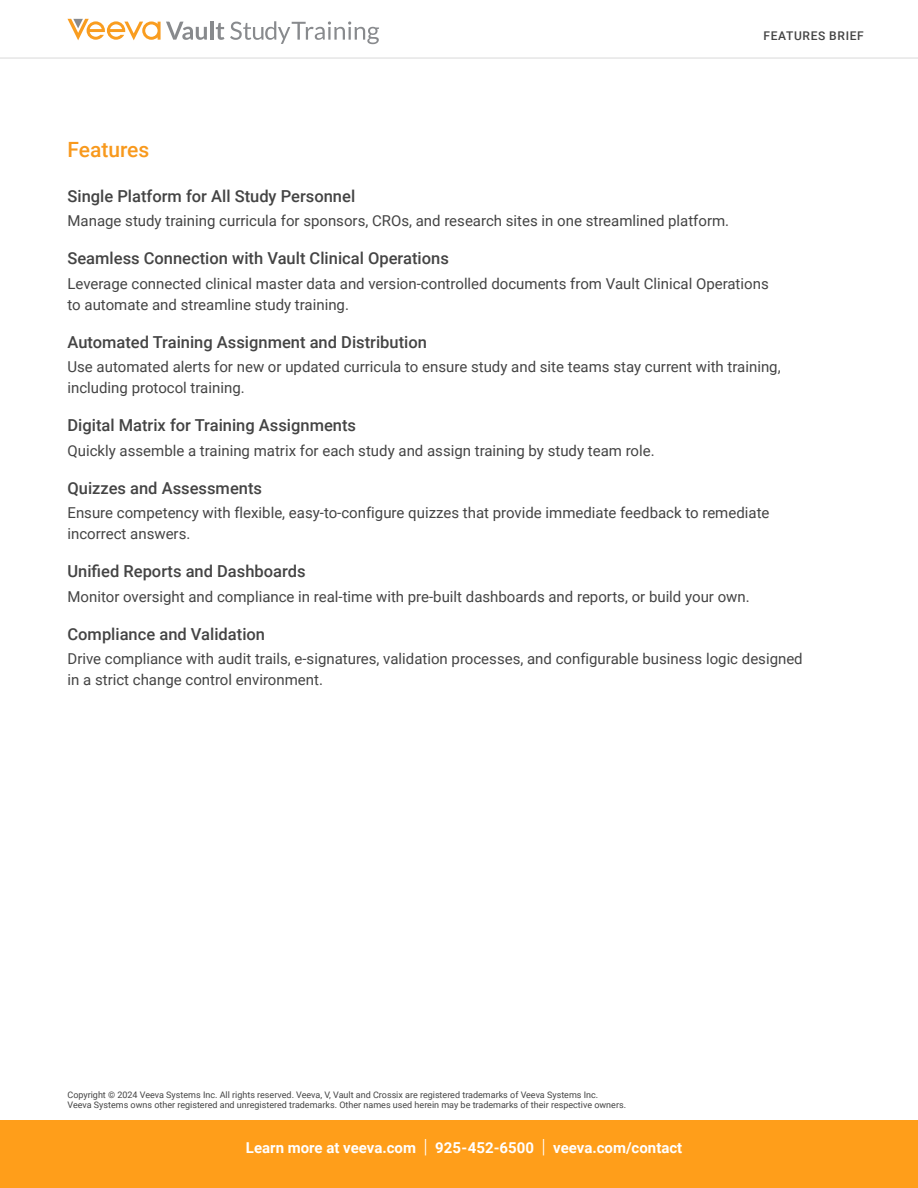
<style>
.page{position:relative;width:918px;height:1188px;background:#fff}
.page>*{position:absolute;margin:0;border:0;box-sizing:border-box;transform-origin:0 0}
.t1{font:500 21px "Roboto";color:#f8991d}
.t2{font:500 16.5px "Roboto";color:#444}
.t3{font:15px/21px "Roboto";color:#444}
.t4{font:700 15px "Roboto";color:#fff}
.t5{font:500 12px "Roboto";letter-spacing:.055em;color:#444}
.t6{font:9px/10.5px "Roboto";color:#444}
.s1{font-weight:300;font-size:19.5px}
</style>
<div class="page">
<hr style="left:0;top:58px;width:918px;height:1px;background:#d9d9d9">
<div style="left:0;top:1120px;width:918px;height:68px;background:#ff9e1a"></div>
<svg style="left:68px;top:19px;width:139px;height:21px"></svg>
<hr style="left:210px;top:21px;width:3px;height:19px;background:#888a8d">
<svg style="left:216px;top:21px;width:163px;height:23px"></svg>
<p class="t5" style="left:764px;top:27px;width:102px">FEATURES BRIEF</p>
<h1 class="t1" style="left:68px;top:135px;width:83px">Features</h1>
<p class="t2" style="left:68px;top:185px;width:289px">Single Platform for All Study Personnel</p>
<p class="t3" style="left:68px;top:210px;width:663px">Manage study training curricula for sponsors, CROs, and research sites in one streamlined platform.</p>
<p class="t2" style="left:68px;top:247px;width:383px">Seamless Connection with Vault Clinical Operations</p>
<p class="t3" style="left:68px;top:272px;width:703px">Leverage connected clinical master data and version-controlled documents from Vault Clinical Operations to automate and streamline study training.</p>
<p class="t2" style="left:68px;top:331px;width:361px">Automated Training Assignment and Distribution</p>
<p class="t3" style="left:68px;top:356px;width:715px">Use automated alerts for new or updated curricula to ensure study and site teams stay current with training, including protocol training.</p>
<p class="t2" style="left:68px;top:414px;width:290px">Digital Matrix for Training Assignments</p>
<p class="t3" style="left:68px;top:439px;width:589px">Quickly assemble a training matrix for each study and assign training by study team role.</p>
<p class="t2" style="left:68px;top:477px;width:196px">Quizzes and Assessments</p>
<p class="t3" style="left:68px;top:502px;width:704px">Ensure competency with flexible, easy-to-configure quizzes that provide immediate feedback to remediate incorrect answers.</p>
<p class="t2" style="left:68px;top:560px;width:240px">Unified Reports and Dashboards</p>
<p class="t3" style="left:68px;top:585px;width:684px">Monitor oversight and compliance in real-time with pre-built dashboards and reports, or build your own.</p>
<p class="t2" style="left:68px;top:623px;width:199px">Compliance and Validation</p>
<p class="t3" style="left:68px;top:648px;width:737px">Drive compliance with audit trails, e-signatures, validation processes, and configurable business logic designed in a strict change control environment.</p>
<p class="t6" style="left:68px;top:1089px;width:560px">Copyright © 2024 Veeva Systems Inc. All rights reserved. Veeva, V, Vault and Crossix are registered trademarks of Veeva Systems Inc.<br>Veeva Systems owns other registered and unregistered trademarks. Other names used herein may be trademarks of their respective owners.</p>
<p class="t4" style="left:246px;top:1137px;width:438px">Learn more at veeva.com <span class="s1">|</span> 925-452-6500 <span class="s1">|</span> veeva.com/contact</p>
</div>
